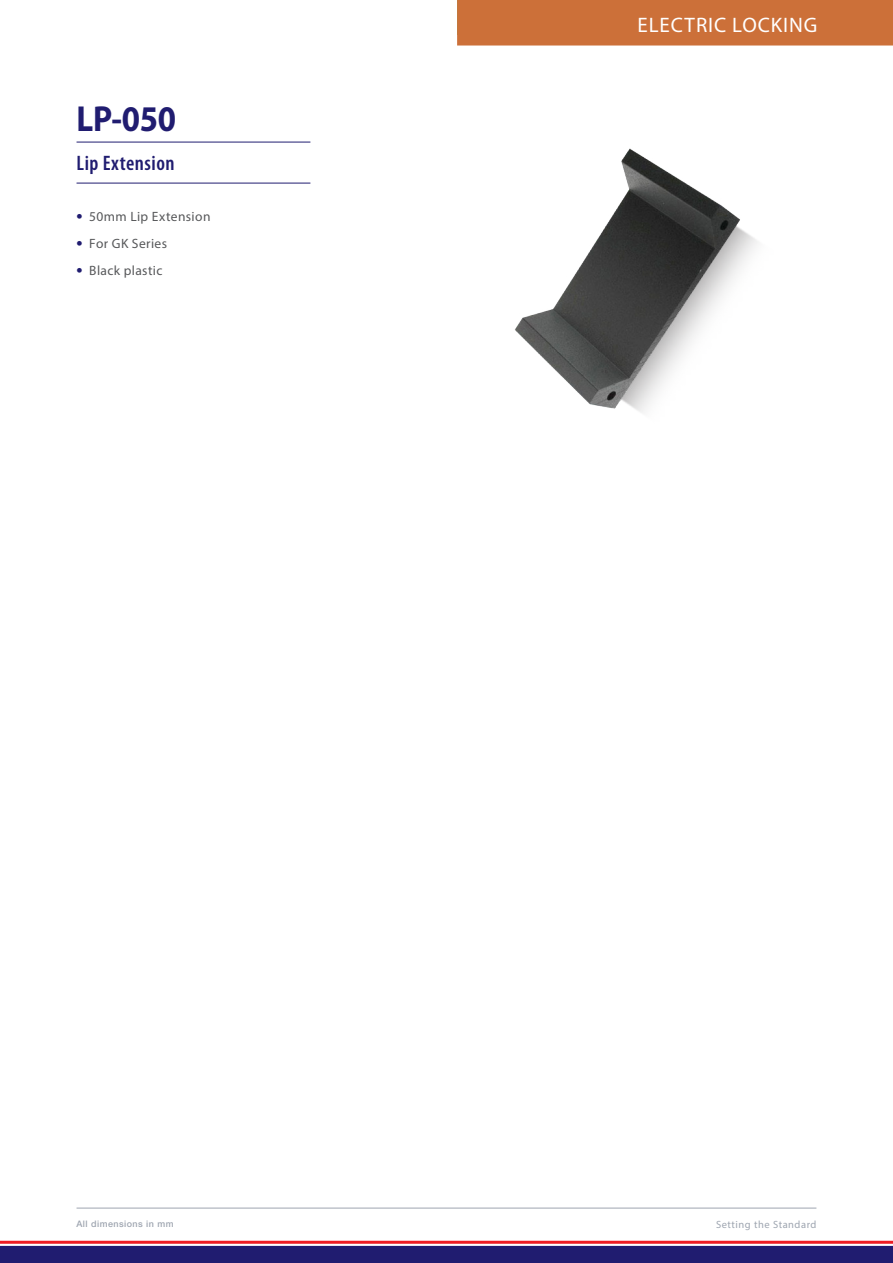
<style>
.page{position:relative;width:893px;height:1263px;background:#fff}
.page>*{position:absolute;margin:0;border:0;box-sizing:border-box;transform-origin:0 0}
.t1{font:700 36.3px "Myriad Pro";color:#201c70;scale:.91 1}
.ElectricLocking_Sect{font:21px "Myriad Pro";letter-spacing:.045em;color:#fff}
.t2{font:600 condensed 21px "Myriad Pro";letter-spacing:.025em;color:#201c70}
.t3{font:13.5px "Myriad Pro";letter-spacing:.03em;color:#57585a}
.t4{font:10.5px "Myriad Pro";letter-spacing:.05em;color:#9ea5b0}
.t5{font:500 9px "Helvetica Neue LT Std";letter-spacing:.05em;color:#9ea5b0}
.s1{font-weight:700;font-size:18px;color:#201c70}
</style>
<div class="page">
<hr style="left:0;top:1241px;width:893px;height:3px;background:#ee1d23">
<div style="left:0;top:1246px;width:893px;height:17px;background:#201c70"></div>
<hr style="left:77px;top:1208px;width:739px;height:1px;background:#9ea5b0">
<div style="left:457px;top:0;width:436px;height:46px;background:#cc7039"></div>
<hr style="left:77px;top:142px;width:233px;height:1px;background:#201c70">
<hr style="left:77px;top:183px;width:233px;height:1px;background:#201c70">
<img style="left:515px;top:148px;width:243px;height:265px">
<h1 class="t1" style="left:77px;top:95px;width:111px">LP-050</h1>
<h2 class="t2" style="left:77px;top:151px;width:100px">Lip Extension</h2>
<p class="t3" style="left:77px;top:208px;width:135px"><span class="s1">•</span> 50mm Lip Extension</p>
<p class="t3" style="left:77px;top:235px;width:92px"><span class="s1">•</span> For GK Series</p>
<p class="t3" style="left:77px;top:263px;width:87px"><span class="s1">•</span> Black plastic</p>
<p class="ElectricLocking_Sect" style="left:637px;top:12px;width:182px">Electric Locking</p>
<p class="t5" style="left:77px;top:1218px;width:99px">All dimensions in mm</p>
<p class="t4" style="left:716px;top:1218px;width:102px">Setting the Standard</p>
</div>
